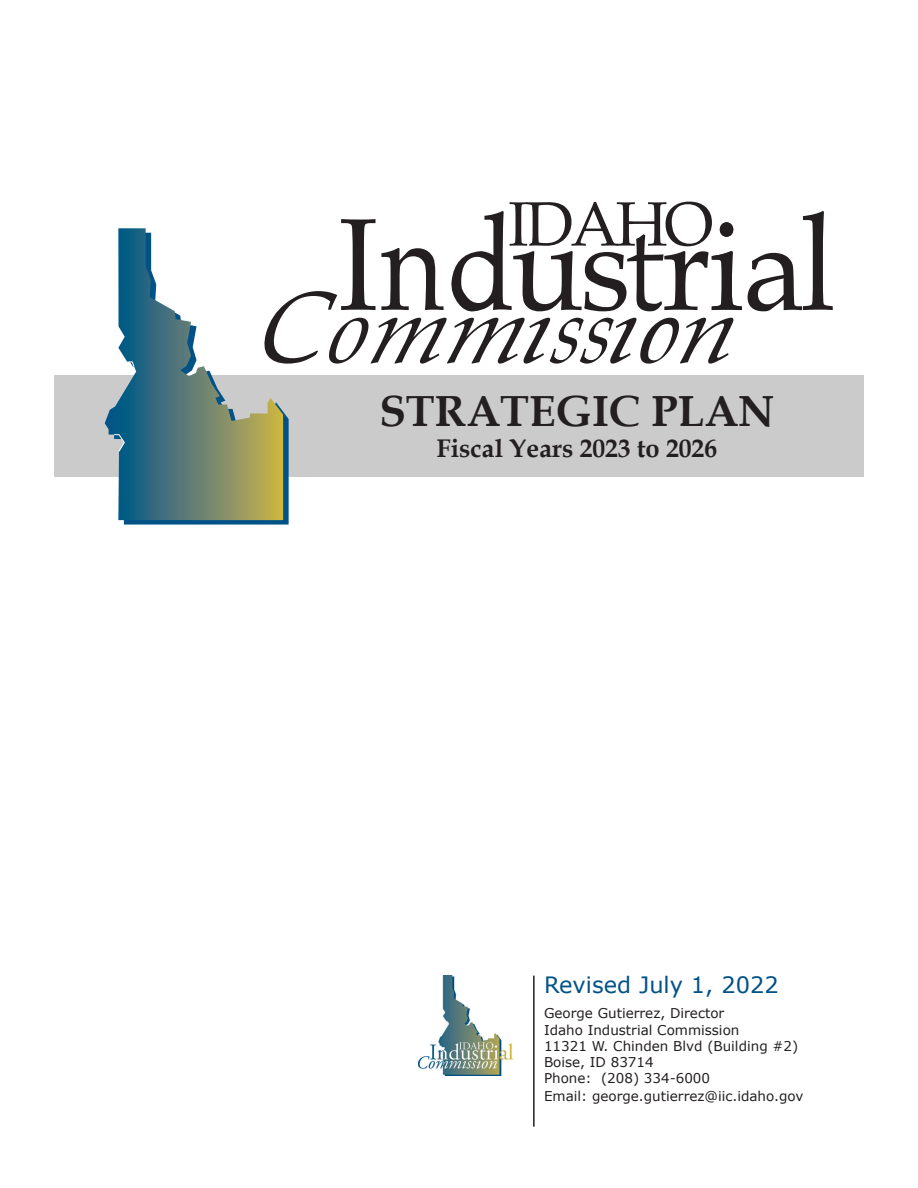
<style>
.page{position:relative;width:918px;height:1188px;background:#fff}
.page>*{position:absolute;margin:0;border:0;box-sizing:border-box;transform-origin:0 0}
.t1{font:700 43.5px "Book Antiqua";color:#231f20}
.t2{font:700 25.5px "Book Antiqua";color:#231f20}
.t3{font:22.5px "Verdana";color:#005288}
.t4{font:13.5px "Verdana";color:#231f20}
</style>
<div class="page">
<img style="left:419px;top:976px;width:94px;height:100px">
<div style="left:54px;top:375px;width:810px;height:102px;background:#cbcbcb"></div>
<svg style="left:118px;top:411px;width:171px;height:114px;background:#1e6591"></svg>
<svg style="left:105px;top:228px;width:178px;height:292px"></svg>
<svg style="left:127px;top:362px;width:7px;height:5px"></svg>
<svg style="left:114px;top:434px;width:11px;height:18px"></svg>
<svg style="left:748px;top:211px;width:85px;height:100px"></svg>
<svg style="left:263px;top:202px;width:479px;height:162px"></svg>
<hr style="left:533px;top:976px;width:2px;height:151px;background:#231f20">
<p class="t1" style="left:379px;top:382px;width:397px">STRATEGIC PLAN</p>
<p class="t2" style="left:437px;top:431px;width:282px">Fiscal Years 2023 to 2026</p>
<p class="t3" style="left:544px;top:969px;width:236px">Revised July 1, 2022</p>
<p class="t4" style="left:544px;top:1004px;width:182px">George Gutierrez, Director</p>
<p class="t4" style="left:544px;top:1020px;width:197px">Idaho Industrial Commission</p>
<p class="t4" style="left:544px;top:1037px;width:256px">11321 W. Chinden Blvd (Building #2)</p>
<p class="t4" style="left:544px;top:1053px;width:111px">Boise, ID 83714</p>
<p class="t4" style="left:544px;top:1069px;width:168px">Phone: (208) 334-6000</p>
<p class="t4" style="left:544px;top:1087px;width:261px">Email: george.gutierrez@iic.idaho.gov</p>
</div>
